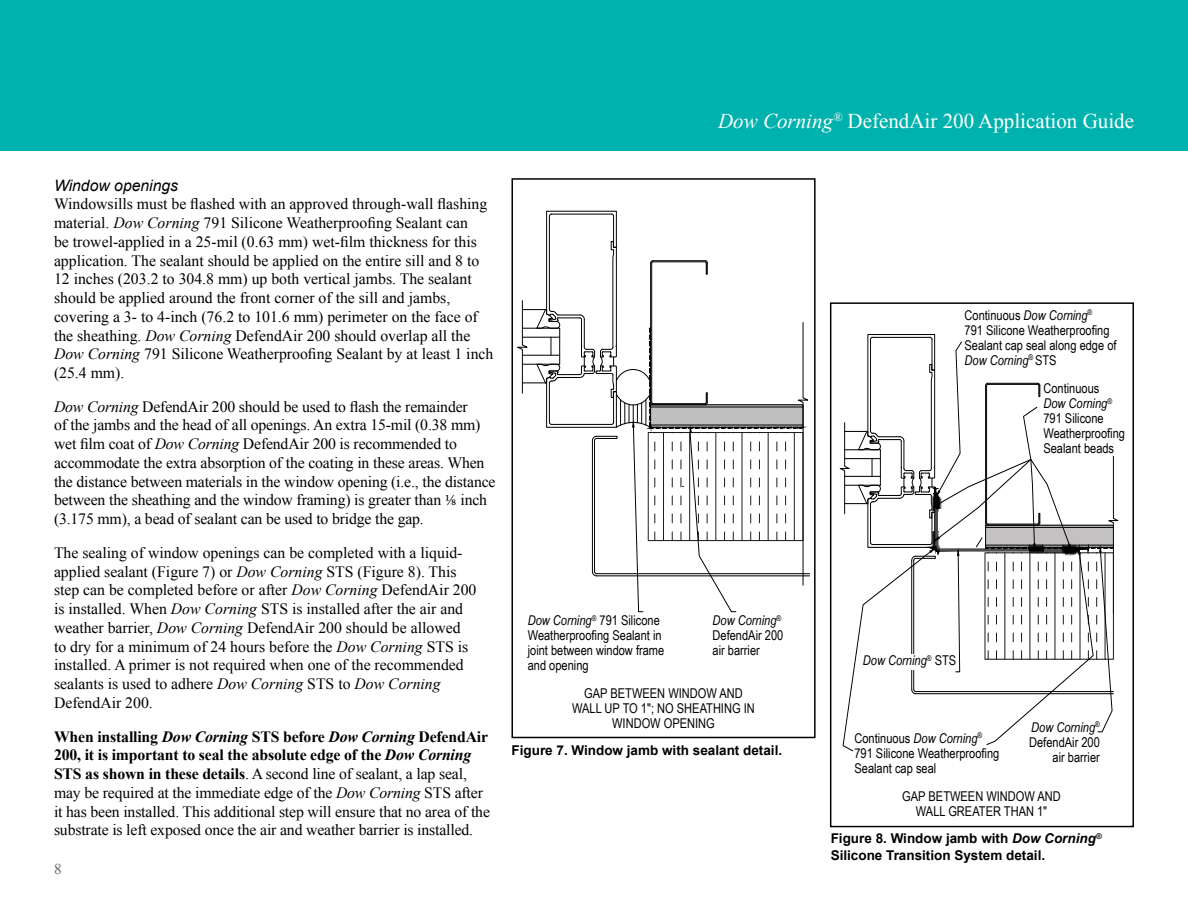
<style>
.page{position:relative;width:1188px;height:918px;background:#fff}
.page>*{position:absolute;margin:0;border:0;box-sizing:border-box;transform-origin:0 0}
.t1{font:21px "Times New Roman";color:#fff}
.t2{font:15.75px/18.8px "Times New Roman";color:#000}
.t3{font:italic 15.75px "Arial";color:#000}
.t4{font:15px "Times New Roman";color:#656669}
.t5{font:13.5px/15px "Arial Narrow";color:#000}
.t6{font:700 13.5px/16.5px "Arial";color:#000}
.t7{font:italic 13.5px "Arial Narrow";color:#000}
.s1{font-style:italic}
.s2{font-family:"Minion Pro"}
.s3{font-weight:700}
.s4{font-weight:700;font-style:italic}
.s5{font-style:normal}
</style>
<div class="page">
<div style="left:0;top:0;width:1188px;height:151px;background:#00b2ad"></div>
<div style="left:512px;top:178px;width:304px;height:560px;border:2px solid #000"></div>
<div style="left:830px;top:302px;width:304px;height:525px;border:2px solid #000"></div>
<svg style="left:839px;top:334px;width:280px;height:417px"></svg>
<hr style="left:597px;top:576px;width:213px;height:1px;background:#000">
<hr style="left:597px;top:573px;width:213px;height:1px;background:#000">
<svg style="left:517px;top:211px;width:292px;height:401px"></svg>
<div style="left:1112px;top:444px;width:7px;height:11px;background:#fff"></div>
<div style="left:907px;top:654px;width:10px;height:15px;background:#fff"></div>
<h1 class="t1" style="left:718px;top:107px;width:417px"><span class="s1">Dow Corning</span><sup>®</sup> DefendAir 200 Application Guide</h1>
<p class="t3" style="left:54px;top:175px;width:126px">Window openings</p>
<p class="t2" style="left:54px;top:194px;width:441px">Windowsills must be flashed with an approved through-wall flashing material. <span class="s1">Dow Corning</span> 791 Silicone Weatherproofing Sealant can<br>be trowel-applied in a 25-mil (0.63 mm) wet-film thickness for this application. The sealant should be applied on the entire sill and 8 to 12 inches (203.2 to 304.8 mm) up both vertical jambs. The sealant should be applied around the front corner of the sill and jambs, covering a 3- to 4-inch (76.2 to 101.6 mm) perimeter on the face of the sheathing. <span class="s1">Dow Corning</span> DefendAir 200 should overlap all the <span class="s1">Dow Corning</span> 791 Silicone Weatherproofing Sealant by at least 1 inch (25.4 mm).</p>
<p class="t2" style="left:54px;top:397px;width:443px"><span class="s1">Dow Corning</span> DefendAir 200 should be used to flash the remainder<br>of the jambs and the head of all openings. An extra 15-mil (0.38 mm) wet film coat of <span class="s1">Dow Corning</span> DefendAir 200 is recommended to accommodate the extra absorption of the coating in these areas. When the distance between materials in the window opening (i.e., the distance between the sheathing and the window framing) is greater than <span class="s2">1/8</span> inch (3.175 mm), a bead of sealant can be used to bridge the gap.</p>
<p class="t2" style="left:54px;top:543px;width:424px">The sealing of window openings can be completed with a liquid&shy;applied sealant (Figure 7) or <span class="s1">Dow Corning</span> STS (Figure 8). This step can be completed before or after <span class="s1">Dow Corning</span> DefendAir 200 is installed. When <span class="s1">Dow Corning</span> STS is installed after the air and weather barrier, <span class="s1">Dow Corning</span> DefendAir 200 should be allowed to dry for a minimum of 24 hours before the <span class="s1">Dow Corning</span> STS is installed. A primer is not required when one of the recommended sealants is used to adhere <span class="s1">Dow Corning</span> STS to <span class="s1">Dow Corning </span>DefendAir 200.</p>
<p class="t2" style="left:54px;top:727px;width:438px"><span class="s3">When installing</span> <span class="s4">Dow Corning</span> <span class="s3">STS before</span> <span class="s4">Dow Corning</span> <span class="s3">DefendAir 200, it is important to seal the absolute edge of the</span> <span class="s4">Dow Corning </span><span class="s3">STS as shown in these details</span>. A second line of sealant, a lap seal, may be required at the immediate edge of the <span class="s1">Dow Corning</span> STS after it has been installed. This additional step will ensure that no area of the substrate is left exposed once the air and weather barrier is installed.</p>
<p class="t4" style="left:54px;top:859px;width:9px">8</p>
<p class="t5" style="left:528px;top:613px;width:138px"><span class="s1">Dow Corning</span><sup>®</sup> 791 Silicone<br>Weatherproofing Sealant in joint between window frame and opening</p>
<p class="t5" style="left:713px;top:613px;width:72px"><span class="s1">Dow Corning</span><sup>®<br></sup>DefendAir 200 air barrier</p>
<p class="t5" style="left:572px;top:685px;width:184px;text-align:center">Gap between window and wall up to 1"; no sheathing in window opening</p>
<p class="t6" style="left:512px;top:742px;width:272px">Figure 7. Window jamb with sealant detail.</p>
<p class="t5" style="left:965px;top:307px;width:154px">Continuous <span class="s1">Dow Corning</span><sup>®<br></sup>791 Silicone Weatherproofing<br>Sealant cap seal along edge of<br><span class="s1">Dow Corning</span><sup>®</sup> STS</p>
<p class="t7" style="left:863px;top:651px;width:95px">Dow Corning<sup>®</sup> <span class="s5">STS</span></p>
<p class="t5" style="left:1043px;top:380px;width:83px">Continuous<br><span class="s1">Dow Corning</span><sup>®<br></sup>791 Silicone<br>Weatherproofing<br>Sealant beads</p>
<p class="t5" style="left:854px;top:730px;width:146px">Continuous <span class="s1">Dow Corning</span><sup>®<br></sup>791 Silicone Weatherproofing<br>Sealant cap seal</p>
<p class="t5" style="left:1029px;top:719px;width:72px;text-align:right"><span class="s1">Dow Corning</span><sup>®<br></sup>DefendAir 200 air barrier</p>
<p class="t5" style="left:902px;top:789px;width:158px;text-align:center">Gap between window and wall greater than 1"</p>
<p class="t6" style="left:831px;top:831px;width:273px">Figure 8. Window jamb with <span class="s1">Dow Corning</span><sup>®<br></sup>Silicone Transition System detail.</p>
</div>
